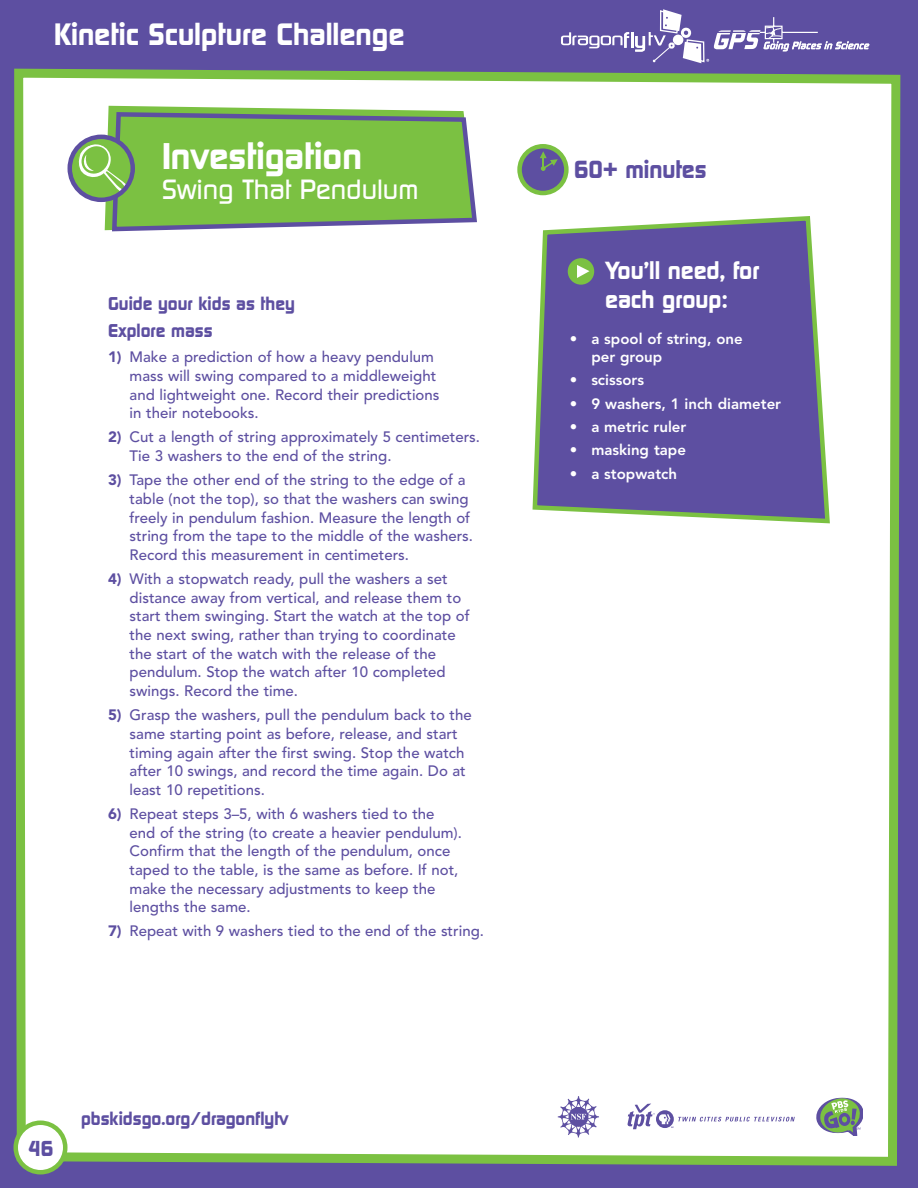
<style>
.page{position:relative;width:918px;height:1188px;background:#5d4fa1}
.page>*{position:absolute;margin:0;border:0;box-sizing:border-box;transform-origin:0 0}
.t1{font:700 36px "Dicot";color:#fff}
.t2{font:700 30px "Dicot";color:#fff}
.t3{font:500 27px "Dicot";color:#fff}
.t4{font:700 24px/28.8px "Dicot";color:#fff}
.t5{font:700 24px "Dicot";color:#5d4fa1}
.t6{font:700 21px "Dicot";color:#5d4fa1}
.t7{font:700 18px/27px "Dicot";color:#5d4fa1}
.t8{font:500 15px/18.8px "Avenir";color:#5d4fa1}
.t9{font:800 15px/18px "Avenir";color:#fff}
.s1{font-weight:900}
</style>
<div class="page">
<div style="left:14px;top:69px;width:886px;height:1097px;background:#fff"></div>
<svg style="left:105px;top:106px;width:371px;height:6px;fill:#80c248"></svg>
<svg style="left:533px;top:216px;width:297px;height:307px"></svg>
<svg style="left:14px;top:1120px;width:54px;height:55px"></svg>
<div style="left:568px;top:258px;width:26px;height:27px;background:#7bc142;border-radius:50%"></div>
<svg style="left:577px;top:265px;width:13px;height:13px"></svg>
<svg style="left:68px;top:112px;width:409px;height:119px"></svg>
<svg style="left:627px;top:1104px;width:168px;height:25px"></svg>
<svg style="left:815px;top:1096px;width:48px;height:40px"></svg>
<svg style="left:558px;top:1096px;width:41px;height:41px"></svg>
<svg style="left:517px;top:144px;width:52px;height:51px"></svg>
<svg style="left:561px;top:9px;width:308px;height:54px"></svg>
<h2 class="t2" style="left:54px;top:17px;width:352px">Kinetic Sculpture Challenge</h2>
<h1 class="t1" style="left:162px;top:136px;width:201px">Investigation</h1>
<h3 class="t3" style="left:162px;top:174px;width:258px">Swing That Pendulum</h3>
<p class="t7" style="left:108px;top:290px;width:188px">Guide your kids as they<br>Explore mass</p>
<p class="t8" style="left:130px;top:349px;width:311px;text-indent:-22px"><span class="s1">1)</span> Make a prediction of how a heavy pendulum mass will swing compared to a middleweight and lightweight one. Record their predictions in their notebooks.</p>
<p class="t8" style="left:130px;top:429px;width:352px;text-indent:-22px"><span class="s1">2)</span> Cut a length of string approximately 5 centimeters.<br>Tie 3 washers to the end of the string.</p>
<p class="t8" style="left:130px;top:472px;width:345px;text-indent:-22px"><span class="s1">3)</span> Tape the other end of the string to the edge of a table (not the top), so that the washers can swing freely in pendulum fashion. Measure the length of string from the tape to the middle of the washers.<br>Record this measurement in centimeters.</p>
<p class="t8" style="left:130px;top:571px;width:342px;text-indent:-22px"><span class="s1">4)</span> With a stopwatch ready, pull the washers a set distance away from vertical, and release them to start them swinging. Start the watch at the top of the next swing, rather than trying to coordinate the start of the watch with the release of the pendulum. Stop the watch after 10 completed swings. Record the time.</p>
<p class="t8" style="left:130px;top:707px;width:344px;text-indent:-22px"><span class="s1">5)</span> Grasp the washers, pull the pendulum back to the same starting point as before, release, and start timing again after the first swing. Stop the watch after 10 swings, and record the time again. Do at least 10 repetitions.</p>
<p class="t8" style="left:130px;top:806px;width:334px;text-indent:-22px"><span class="s1">6)</span> Repeat steps 3–5, with 6 washers tied to the end of the string (to create a heavier pendulum).<br>Confirm that the length of the pendulum, once taped to the table, is the same as before. If not, make the necessary adjustments to keep the lengths the same.</p>
<p class="t8" style="left:108px;top:923px;width:378px"><span class="s1">7)</span> Repeat with 9 washers tied to the end of the string.</p>
<h3 class="t6" style="left:28px;top:1136px;width:27px">46</h3>
<p class="t7" style="left:81px;top:1105px;width:209px">pbskidsgo.org/dragonflytv</p>
<h3 class="t5" style="left:574px;top:156px;width:134px">60+ minutes</h3>
<h3 class="t4" style="left:605px;top:257px;width:156px">You’ll need, for each group:</h3>
<p class="t9" style="left:591px;top:331px;width:153px;text-indent:-22px">• a spool of string, one per group</p>
<p class="t9" style="left:570px;top:372px;width:76px">• scissors</p>
<p class="t9" style="left:570px;top:396px;width:213px">• 9 washers, 1 inch diameter</p>
<p class="t9" style="left:570px;top:419px;width:118px">• a metric ruler</p>
<p class="t9" style="left:570px;top:442px;width:118px">• masking tape</p>
<p class="t9" style="left:570px;top:466px;width:109px">• a stopwatch</p>
</div>
